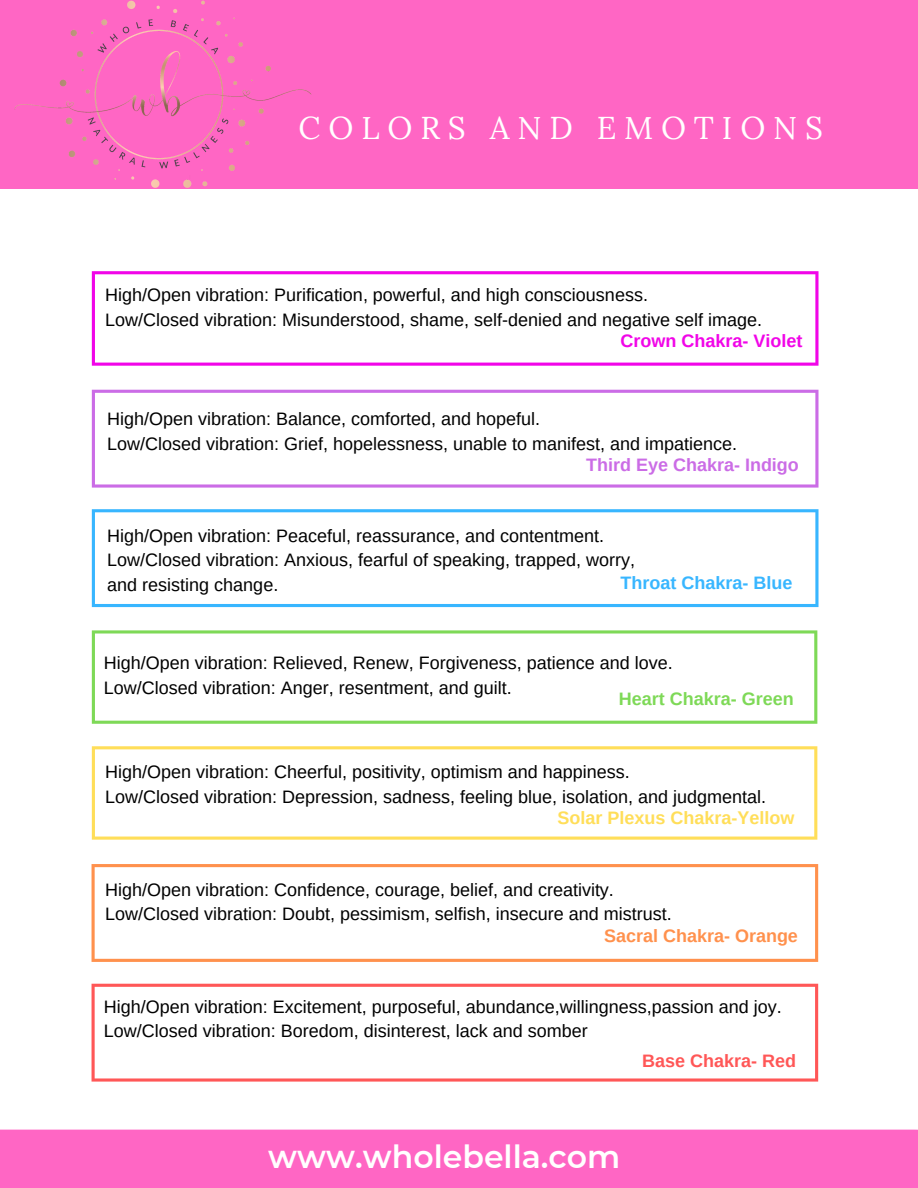
<style>
.page{position:relative;width:918px;height:1188px;background:#fff}
.page>*{position:absolute;margin:0;border:0;box-sizing:border-box;transform-origin:0 0}
.t1{font:600 31.5px "Montserrat";color:#fff}
.t2{font:31.5px "Lora";letter-spacing:.25em;color:#fff}
.t3{font:18px/24.8px "Arimo";color:#000}
.t4{font:700 18px "Arimo";color:#ffde59}
.t5{font:700 18px "Arimo";color:#cb6ce6}
.t6{font:700 18px "Arimo";color:#ff914d}
.t7{font:700 18px "Arimo";color:#f105e8}
.t8{font:700 18px "Arimo";color:#7ed957}
.t9{font:700 18px "Arimo";color:#38b6ff}
.t10{font:700 18px "Arimo";color:#ff5757}
</style>
<div class="page">
<div style="left:0;top:0;width:918px;height:189px;background:#ff66c4"></div>
<svg style="left:92px;top:630px;width:725px;height:94px"></svg>
<svg style="left:92px;top:271px;width:727px;height:95px"></svg>
<svg style="left:92px;top:390px;width:727px;height:98px"></svg>
<img style="left:14px;top:0;width:298px;height:188px">
<svg style="left:92px;top:509px;width:727px;height:98px"></svg>
<svg style="left:92px;top:864px;width:726px;height:98px"></svg>
<svg style="left:92px;top:984px;width:726px;height:98px"></svg>
<svg style="left:92px;top:746px;width:725px;height:94px"></svg>
<div style="left:0;top:1130px;width:918px;height:58px;background:#ff66c4"></div>
<h1 class="t2" style="left:299px;top:107px;width:526px">COLORS AND EMOTIONS</h1>
<p class="t3" style="left:105px;top:283px;width:658px">High/Open vibration: Purification, powerful, and high consciousness.<br>Low/Closed vibration: Misunderstood, shame, self-denied and negative self image.</p>
<p class="t7" style="left:621px;top:331px;width:183px">Crown Chakra- Violet</p>
<p class="t3" style="left:107px;top:406px;width:631px">High/Open vibration: Balance, comforted, and hopeful.<br>Low/Closed vibration: Grief, hopelessness, unable to manifest, and impatience.</p>
<p class="t5" style="left:586px;top:455px;width:214px">Third Eye Chakra- Indigo</p>
<p class="t3" style="left:107px;top:523px;width:529px">High/Open vibration: Peaceful, reassurance, and contentment.<br>Low/Closed vibration: Anxious, fearful of speaking, trapped, worry, and resisting change.</p>
<p class="t9" style="left:620px;top:573px;width:173px">Throat Chakra- Blue</p>
<p class="t3" style="left:104px;top:651px;width:570px">High/Open vibration: Relieved, Renew, Forgiveness, patience and love.<br>Low/Closed vibration: Anger, resentment, and guilt.</p>
<p class="t8" style="left:619px;top:688px;width:176px">Heart Chakra- Green</p>
<p class="t3" style="left:105px;top:760px;width:662px">High/Open vibration: Cheerful, positivity, optimism and happiness.<br>Low/Closed vibration: Depression, sadness, feeling blue, isolation, and judgmental.</p>
<p class="t4" style="left:558px;top:808px;width:238px">Solar Plexus Chakra-Yellow</p>
<p class="t3" style="left:105px;top:877px;width:568px">High/Open vibration: Confidence, courage, belief, and creativity.<br>Low/Closed vibration: Doubt, pessimism, selfish, insecure and mistrust.</p>
<p class="t6" style="left:604px;top:925px;width:195px">Sacral Chakra- Orange</p>
<p class="t3" style="left:104px;top:994px;width:679px">High/Open vibration: Excitement, purposeful, abundance,willingness,passion and joy.<br>Low/Closed vibration: Boredom, disinterest, lack and somber</p>
<p class="t10" style="left:642px;top:1051px;width:155px">Base Chakra- Red</p>
<h1 class="t1" style="left:268px;top:1138px;width:354px">www.wholebella.com</h1>
</div>
